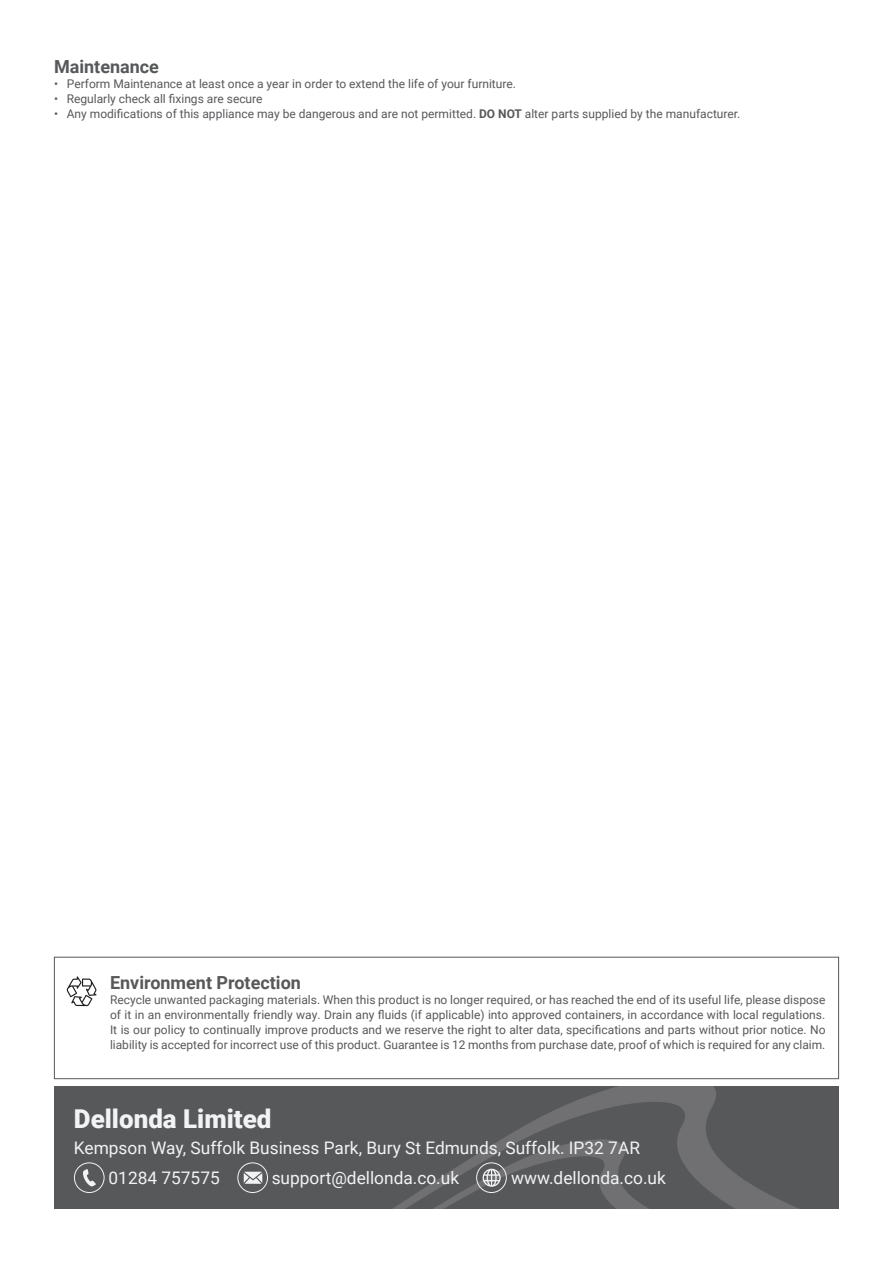
<style>
.page{position:relative;width:893px;height:1263px;background:#fff}
.page>*{position:absolute;margin:0;border:0;box-sizing:border-box;transform-origin:0 0}
.t1{font:900 25.95px "Roboto";color:#f2f3f4}
.Section_Header{font:700 18px "Roboto";color:#57585a}
.t2{font:17.25px/30.3px "Roboto";color:#f2f3f4}
.Copy__Justified{font:12px/15px "Roboto";color:#57585a;text-align:justify}
.s1{font-weight:700}
</style>
<div class="page">
<div style="left:54px;top:957px;width:785px;height:122px;border:1px solid #57585a"></div>
<svg style="left:67px;top:976px;width:30px;height:30px"></svg>
<div style="left:54px;top:1086px;width:785px;height:123px;background:#57585a"></div>
<svg style="left:520px;top:1086px;width:279px;height:123px"></svg>
<svg style="left:74px;top:1162px;width:31px;height:31px"></svg>
<svg style="left:237px;top:1162px;width:31px;height:31px"></svg>
<svg style="left:393px;top:1129px;width:330px;height:80px"></svg>
<p class="Section_Header" style="left:54px;top:54px;width:107px">Maintenance</p>
<p class="Copy__Justified" style="left:54px;top:76px;width:464px">• Perform Maintenance at least once a year in order to extend the life of your furniture.</p>
<p class="Copy__Justified" style="left:54px;top:91px;width:210px">• Regularly check all fixings are secure</p>
<p class="Copy__Justified" style="left:54px;top:106px;width:688px">• Any modifications of this appliance may be dangerous and are not permitted. <span class="s1">DO NOT</span> alter parts supplied by the manufacturer.</p>
<p class="Section_Header" style="left:110px;top:970px;width:192px">Environment Protection</p>
<p class="Copy__Justified" style="left:110px;top:992px;width:717px">Recycle unwanted packaging materials. When this product is no longer required, or has reached the end of its useful life, please dispose of it in an environmentally friendly way. Drain any fluids (if applicable) into approved containers, in accordance with local regulations.<br>It is our policy to continually improve products and we reserve the right to alter data, specifications and parts without prior notice. No liability is accepted for incorrect use of this product. Guarantee is 12 months from purchase date, proof of which is required for any claim.</p>
<p class="t1" style="left:74px;top:1100px;width:199px">Dellonda Limited</p>
<p class="t2" style="left:109px;top:1132px;width:533px;text-indent:-35px">Kempson Way, Suffolk Business Park, Bury St Edmunds, Suffolk. IP32 7AR<br>01284 757575</p>
<p class="t2" style="left:272px;top:1162px;width:189px">support@dellonda.co.uk</p>
<p class="t2" style="left:511px;top:1162px;width:156px">www.dellonda.co.uk</p>
</div>
